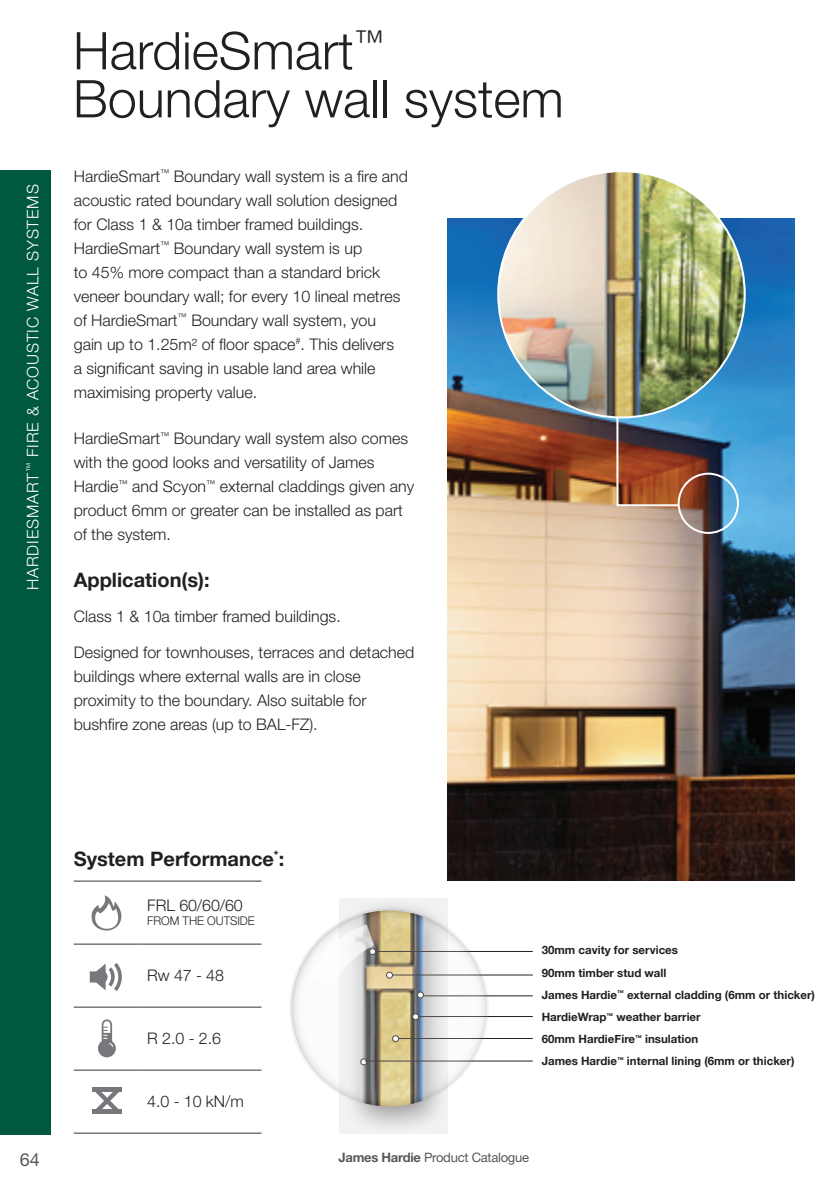
<style>
.page{position:relative;width:840px;height:1191px;background:#fff}
.page>*{position:absolute;margin:0;border:0;box-sizing:border-box;transform-origin:0 0}
.t1{font:300 52px/48px "Helvetica Neue LT Std";color:#231f20}
.t2{font:700 20px "Helvetica Neue LT Std";color:#231f20}
.t3{font:18px "Helvetica Neue LT Std";color:#57585a}
.t4{font:300 16px/24px "Helvetica Neue LT Std";color:#231f20}
.t5{font:300 16px "Helvetica Neue LT Std";letter-spacing:.05em;color:#fff}
.t6{font:13px "Helvetica Neue LT Std";letter-spacing:-.02em;color:#57585a}
.t7{font:300 12px "Helvetica Neue LT Std";letter-spacing:-.005em;color:#231f20}
.t8{font:700 11.4px/22px "Helvetica Neue";color:#231f20}
.s1{font-weight:700}
</style>
<div class="page">
<div style="left:0;top:170px;width:51px;height:964px;background:#00583f"></div>
<img style="left:447px;top:219px;width:347px;height:661px">
<div style="left:677px;top:473px;width:61px;height:61px;border:2px solid #fff;border-radius:50%"></div>
<img style="left:498px;top:171px;width:246px;height:246px;border-radius:123px">
<svg style="left:615px;top:415px;width:65px;height:92px"></svg>
<hr style="left:74px;top:1006px;width:67px;height:2px;background:#76787b">
<hr style="left:141px;top:1006px;width:120px;height:2px;background:#76787b">
<hr style="left:74px;top:1069px;width:67px;height:2px;background:#76787b">
<hr style="left:141px;top:1069px;width:120px;height:2px;background:#76787b">
<hr style="left:74px;top:1132px;width:67px;height:2px;background:#76787b">
<hr style="left:141px;top:1132px;width:120px;height:2px;background:#76787b">
<hr style="left:74px;top:880px;width:67px;height:2px;background:#76787b">
<hr style="left:141px;top:880px;width:120px;height:2px;background:#76787b">
<hr style="left:74px;top:943px;width:67px;height:2px;background:#76787b">
<hr style="left:141px;top:943px;width:120px;height:2px;background:#76787b">
<svg style="left:91px;top:895px;width:30px;height:36px"></svg>
<svg style="left:90px;top:963px;width:32px;height:28px"></svg>
<svg style="left:98px;top:1019px;width:18px;height:38px"></svg>
<hr style="left:92px;top:1087px;width:30px;height:4px;background:#76787b">
<div style="left:92px;top:1109px;width:30px;height:5px;background:#76787b"></div>
<svg style="left:95px;top:1091px;width:24px;height:18px"></svg>
<svg style="left:339px;top:898px;width:108px;height:236px;fill:#efefef"></svg>
<hr style="left:415px;top:1016px;width:117px;height:1px;background:#231f20">
<hr style="left:420px;top:995px;width:112px;height:1px;background:#231f20">
<hr style="left:387px;top:974px;width:145px;height:1px;background:#231f20">
<hr style="left:372px;top:951px;width:160px;height:1px;background:#231f20">
<hr style="left:364px;top:1060px;width:168px;height:1px;background:#231f20">
<hr style="left:395px;top:1038px;width:137px;height:1px;background:#231f20">
<svg style="left:289px;top:908px;width:200px;height:200px"></svg>
<p class="t5" style="left:23px;top:590px;width:407px;rotate:-90deg">HARDIESMART<sup>™</sup> FIRE &amp; ACOUSTIC WALL SYSTEMS</p>
<h1 class="t1" style="left:73px;top:26px;width:492px">HardieSmart<sup>™<br></sup>Boundary wall system</h1>
<p class="t4" style="left:74px;top:163px;width:335px">HardieSmart<sup>™</sup> Boundary wall system is a fire and acoustic rated boundary wall solution designed for Class 1 &amp; 10a timber framed buildings.<br>HardieSmart<sup>™</sup> Boundary wall system is up<br>to 45% more compact than a standard brick veneer boundary wall; for every 10 lineal metres of HardieSmart<sup>™</sup> Boundary wall system, you gain up to 1.25m² of floor space<sup>#</sup>. This delivers<br>a significant saving in usable land area while maximising property value.</p>
<p class="t4" style="left:74px;top:426px;width:342px">HardieSmart<sup>™</sup> Boundary wall system also comes with the good looks and versatility of James Hardie<sup>™</sup> and Scyon<sup>™</sup> external claddings given any product 6mm or greater can be installed as part of the system.</p>
<p class="t2" style="left:74px;top:567px;width:137px">Application(s):</p>
<p class="t4" style="left:74px;top:604px;width:268px">Class 1 &amp; 10a timber framed buildings.</p>
<p class="t4" style="left:74px;top:640px;width:342px">Designed for townhouses, terraces and detached buildings where external walls are in close proximity to the boundary. Also suitable for bushfire zone areas (up to BAL-FZ).</p>
<p class="t3" style="left:20px;top:1148px;width:21px">64</p>
<p class="t2" style="left:74px;top:846px;width:212px">System Performance<sup>*</sup>:</p>
<p class="t4" style="left:147px;top:893px;width:97px">FRL 60/60/60</p>
<p class="t7" style="left:147px;top:913px;width:109px">FROM THE OUTSIDE</p>
<p class="t4" style="left:147px;top:963px;width:78px">Rw 47 - 48</p>
<p class="t4" style="left:147px;top:1026px;width:75px">R 2.0 - 2.6</p>
<p class="t4" style="left:147px;top:1089px;width:98px">4.0 - 10 kN/m</p>
<p class="t8" style="left:541px;top:939px;width:138px">30mm cavity for services</p>
<p class="t8" style="left:541px;top:962px;width:126px">90mm timber stud wall</p>
<p class="t8" style="left:541px;top:984px;width:275px">James Hardie<sup>™</sup> external cladding (6mm or thicker)<br>HardieWrap<sup>™</sup> weather barrier<br>60mm HardieFire<sup>™</sup> insulation<br>James Hardie<sup>™</sup> internal lining (6mm or thicker)</p>
<p class="t6" style="left:338px;top:1149px;width:192px"><span class="s1">James Hardie</span> Product Catalogue</p>
</div>
